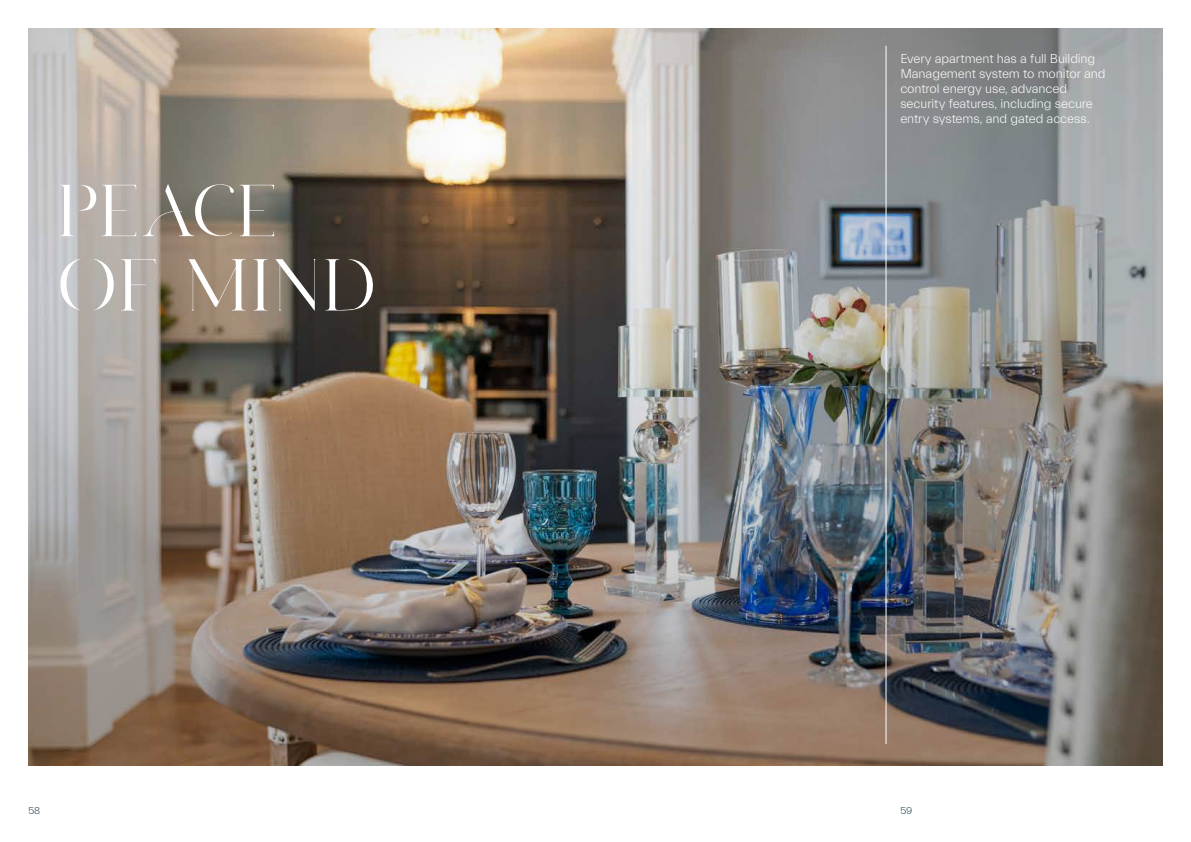
<style>
.page{position:relative;width:1191px;height:842px;background:#fff}
.page>*{position:absolute;margin:0;border:0;box-sizing:border-box;transform-origin:0 0}
.t1{font:73.5px/74.4px "Adore";letter-spacing:.02em;color:#fff}
.t2{font:300 13px/15px "Everett";letter-spacing:-.005em;color:#fff}
.t3{font:300 10px "Everett";color:#1a3b40}
</style>
<div class="page">
<img style="left:28px;top:28px;width:1134px;height:737px">
<hr style="left:886px;top:46px;width:1px;height:698px;background:#fff">
<h1 class="t1" style="left:57px;top:180px;width:321px">PEACE<br>OF MIND</h1>
<p class="t2" style="left:900px;top:51px;width:207px">Every apartment has a full Building Management system to monitor and control energy use, advanced security features, including secure entry systems, and gated access.</p>
<p class="t3" style="left:28px;top:805px;width:13px">58</p>
<p class="t3" style="left:900px;top:805px;width:13px">59</p>
</div>
